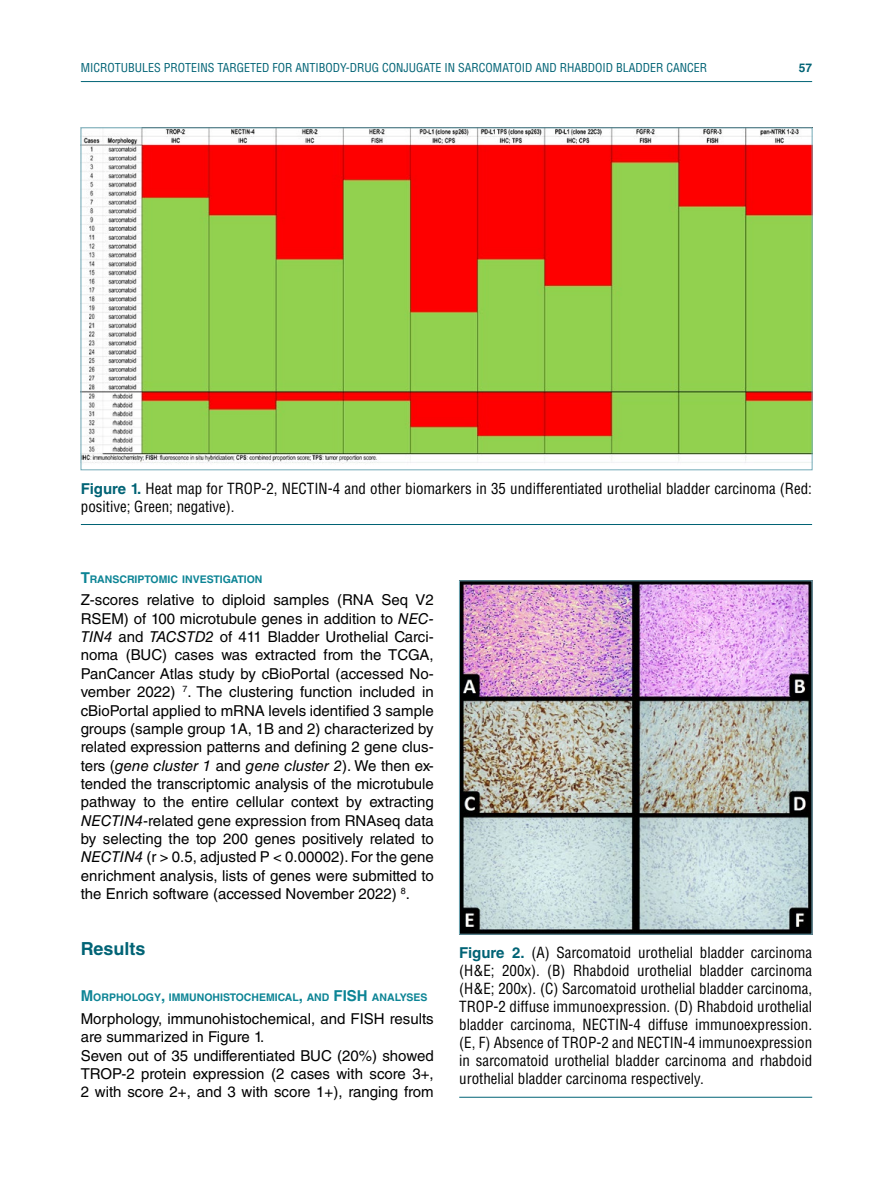
<style>
.page{position:relative;width:893px;height:1191px;background:#fff}
.page>*{position:absolute;margin:0;border:0;box-sizing:border-box;transform-origin:0 0}
.t1{font:700 18px "Helvetica LT Std";color:#006375}
.t2{font:15px/18.3px "Helvetica LT Std";color:#000;text-align:justify}
.t3{font:condensed 15px/18px "Helvetica LT Std";color:#000}
.t4{font:condensed 12px "Helvetica LT Std";color:#006375}
.t5{font:700 12px "Helvetica LT Std";color:#006375}
.t6{font:700 10.5px "Helvetica LT Std";color:#0c8495}
.s1{font-weight:700;font-stretch:normal;color:#006375}
.s2{font-size:15px}
.s3{font-style:italic}
</style>
<div class="page">
<hr style="left:81px;top:81px;width:731px;height:1px;background:#006375">
<img style="left:83px;top:130px;width:727px;height:334px">
<hr style="left:81px;top:524px;width:731px;height:1px;background:#006375">
<img style="left:461px;top:582px;width:349px;height:350px">
<div style="left:459px;top:580px;width:353px;height:354px;border:1px solid #72aab7"></div>
<hr style="left:459px;top:1097px;width:353px;height:1px;background:#006375">
<p class="t4" style="left:81px;top:61px;width:628px">MICROTUBULES PROTEINS TARGETED FOR ANTIBODY-DRUG CONJUGATE IN SARCOMATOID AND RHABDOID BLADDER CANCER</p>
<p class="t5" style="left:799px;top:61px;width:15px">57</p>
<p class="t3" style="left:81px;top:479px;width:733px"><span class="s1">Figure 1.</span> Heat map for TROP-2, NECTIN-4 and other biomarkers in 35 undifferentiated urothelial bladder carcinoma (Red: positive; Green; negative).</p>
<p class="t6" style="left:81px;top:573px;width:183px"><span class="s2">T</span>RANSCRIPTOMIC INVESTIGATION</p>
<p class="t2" style="left:81px;top:591px;width:354px">Z-scores relative to diploid samples (RNA Seq V2<br>RSEM) of 100 microtubule genes in addition to <span class="s3">NEC-TIN4</span> and <span class="s3">TACSTD2</span> of 411 Bladder Urothelial Carci&shy;noma (BUC) cases was extracted from the TCGA, PanCancer Atlas study by cBioPortal (accessed No&shy;vember 2022) <sup>7</sup>. The clustering function included in cBioPortal applied to mRNA levels identified 3 sample groups (sample group 1A, 1B and 2) characterized by related expression patterns and defining 2 gene clus&shy;ters (<span class="s3">gene cluster 1</span> and <span class="s3">gene cluster 2</span>). We then ex&shy;tended the transcriptomic analysis of the microtubule pathway to the entire cellular context by extracting <span class="s3">NECTIN4</span>-related gene expression from RNAseq data by selecting the top 200 genes positively related to <span class="s3">NECTIN4</span> (r &gt; 0.5, adjusted P &lt; 0.00002). For the gene enrichment analysis, lists of genes were submitted to the Enrich software (accessed November 2022) <sup>8</sup>.</p>
<p class="t1" style="left:81px;top:937px;width:66px">Results</p>
<p class="t6" style="left:81px;top:991px;width:347px"><span class="s2">M</span> ORPHOLOGY<span class="s2">,</span> IMMUNOHISTOCHEMICAL<span class="s2">,</span> AND <span class="s2">FISH</span> ANALYSES</p>
<p class="t2" style="left:81px;top:1009px;width:354px;text-align:left">Morphology, immunohistochemical, and FISH results are summarized in Figure 1.<br>Seven out of 35 undifferentiated BUC (20%) showed TROP-2 protein expression (2 cases with score 3+, 2 with score 2+, and 3 with score 1+), ranging from</p>
<p class="t3" style="left:459px;top:943px;width:354px;text-align:justify"><span class="s1">Figure 2.</span> (A) Sarcomatoid urothelial bladder carcinoma (H&amp;E; 200x). (B) Rhabdoid urothelial bladder carcinoma (H&amp;E; 200x). (C) Sarcomatoid urothelial bladder carcinoma, TROP-2 diffuse immunoexpression. (D) Rhabdoid urothelial bladder carcinoma, NECTIN-4 diffuse immunoexpression. (E, F) Absence of TROP-2 and NECTIN-4 immunoexpression in sarcomatoid urothelial bladder carcinoma and rhabdoid urothelial bladder carcinoma respectively.</p>
</div>
